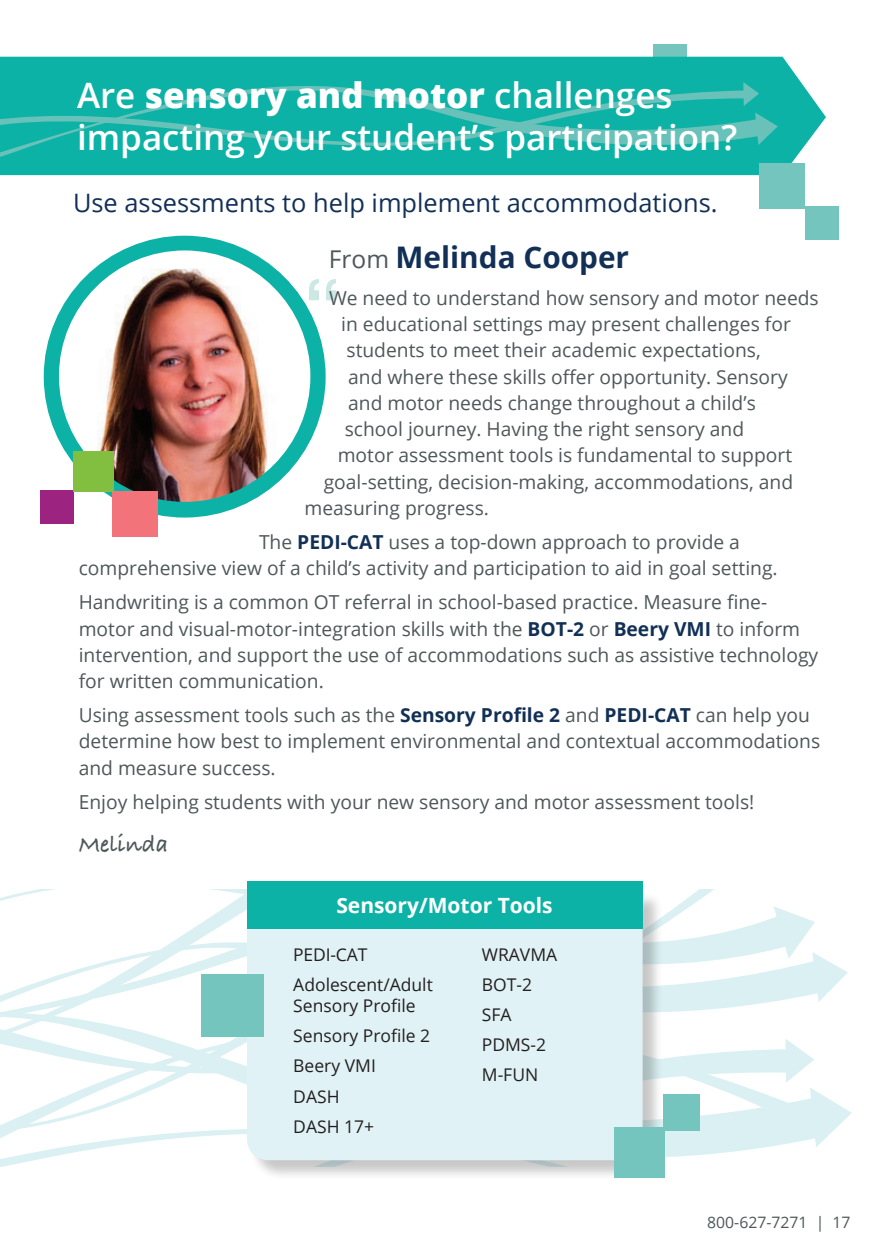
<style>
.page{position:relative;width:882px;height:1260px;background:#fff}
.page>*{position:absolute;margin:0;border:0;box-sizing:border-box;transform-origin:0 0}
.t1{font:600 35px/42px "Open Sans";color:#fff}
.t2{font:700 29.75px "Open Sans";color:#123056}
.intro_copy{font:25.38px "Open Sans";color:#123056}
.SAIM_body_copy{font:700 24.5px "Bradley Hand ITCTT";color:#4e5759}
.product_listing{font:700 21px "Open Sans";color:#fff}
.SAIM_body_copy-2{font:19.25px/26.2px "Open Sans";color:#4e5759}
.t3{font:17.5px/21px "Open Sans";color:#231f20}
.t4{font:15.75px "Open Sans";color:#4e5759}
.s1{font-weight:800}
.s2{font-weight:400;font-size:24.5px;color:#4e5759}
.s3{font-weight:700;color:#123056}
</style>
<div class="page">
<div style="left:654px;top:45px;width:33px;height:33px;background:#73c5bd"></div>
<svg style="left:0;top:890px;width:774px;height:117px"></svg>
<svg style="left:0;top:1007px;width:731px;height:9px"></svg>
<svg style="left:0;top:1016px;width:785px;height:78px"></svg>
<svg style="left:0;top:1094px;width:785px;height:73px"></svg>
<svg style="left:774px;top:906px;width:74px;height:96px"></svg>
<svg style="left:785px;top:1039px;width:67px;height:108px"></svg>
<div style="left:44px;top:236px;width:282px;height:282px;background:#0db2a6;border-radius:50%"></div>
<svg style="left:56px;top:248px;width:257px;height:257px;fill:#fff"></svg>
<img style="left:79px;top:269px;width:225px;height:236px">
<div style="left:0;top:57px;width:826px;height:118px;background:#0db2a6"></div>
<svg style="left:309px;top:279px;width:27px;height:21px"></svg>
<div style="left:249px;top:893px;width:414px;height:288px;background:#231f20;opacity:.25"></div>
<div style="left:247px;top:929px;width:396px;height:231px;background:#e0f2f5"></div>
<div style="left:247px;top:881px;width:396px;height:48px;background:#0db2a6"></div>
<div style="left:0;top:84px;width:759px;height:80px;background:#0db2a6"></div>
<svg style="left:0;top:90px;width:747px;height:67px;fill:#0db2a6"></svg>
<svg style="left:752px;top:113px;width:26px;height:32px"></svg>
<svg style="left:743px;top:82px;width:16px;height:24px"></svg>
<div style="left:760px;top:163px;width:45px;height:45px;background:#73c5bd"></div>
<div style="left:805px;top:206px;width:33px;height:33px;background:#73c5bd"></div>
<div style="left:201px;top:975px;width:63px;height:62px;background:#73c5bd"></div>
<div style="left:664px;top:1094px;width:36px;height:36px;background:#73c5bd"></div>
<div style="left:614px;top:1128px;width:50px;height:50px;background:#73c5bd"></div>
<div style="left:40px;top:490px;width:34px;height:34px;background:#9c2380"></div>
<div style="left:113px;top:491px;width:45px;height:45px;background:#f27379"></div>
<div style="left:73px;top:451px;width:40px;height:40px;background:#82be40"></div>
<p class="t1" style="left:77px;top:74px;width:662px">Are <span class="s1">sensory and motor</span> challenges impacting your student’s participation?</p>
<p class="intro_copy" style="left:73px;top:185px;width:646px">Use assessments to help implement accommodations.</p>
<p class="t2" style="left:329px;top:236px;width:302px"><span class="s2">From</span> Melinda Cooper</p>
<p class="SAIM_body_copy-2" style="left:329px;top:284px;width:491px">We need to understand how sensory and motor needs</p>
<p class="SAIM_body_copy-2" style="left:341px;top:310px;width:451px">in educational settings may present challenges for</p>
<p class="SAIM_body_copy-2" style="left:346px;top:337px;width:416px">students to meet their academic expectations,</p>
<p class="SAIM_body_copy-2" style="left:348px;top:363px;width:441px">and where these skills offer opportunity. Sensory</p>
<p class="SAIM_body_copy-2" style="left:348px;top:389px;width:409px">and motor needs change throughout a child’s</p>
<p class="SAIM_body_copy-2" style="left:345px;top:415px;width:401px">school journey. Having the right sensory and</p>
<p class="SAIM_body_copy-2" style="left:338px;top:442px;width:456px">motor assessment tools is fundamental to support</p>
<p class="SAIM_body_copy-2" style="left:324px;top:468px;width:471px">goal-setting, decision-making, accommodations, and</p>
<p class="SAIM_body_copy-2" style="left:304px;top:494px;width:186px">measuring progress.</p>
<p class="SAIM_body_copy-2" style="left:79px;top:528px;width:700px;text-indent:180px">The <span class="s3">PEDI-CAT</span> uses a top-down approach to provide a comprehensive view of a child’s activity and participation to aid in goal setting.</p>
<p class="SAIM_body_copy-2" style="left:79px;top:589px;width:741px">Handwriting is a common OT referral in school-based practice. Measure fine&shy;motor and visual-motor-integration skills with the <span class="s3">BOT-2</span> or <span class="s3">Beery VMI</span> to inform intervention, and support the use of accommodations such as assistive technology for written communication.</p>
<p class="SAIM_body_copy-2" style="left:79px;top:702px;width:743px">Using assessment tools such as the <span class="s3">Sensory Profile 2</span> and <span class="s3">PEDI-CAT</span> can help you determine how best to implement environmental and contextual accommodations and measure success.</p>
<p class="SAIM_body_copy-2" style="left:79px;top:788px;width:677px">Enjoy helping students with your new sensory and motor assessment tools!</p>
<p class="SAIM_body_copy" style="left:79px;top:825px;width:91px">Melinda</p>
<p class="product_listing" style="left:336px;top:891px;width:218px">Sensory/Motor Tools</p>
<p class="t3" style="left:293px;top:944px;width:76px">PEDI-CAT</p>
<p class="t3" style="left:293px;top:974px;width:141px">Adolescent/Adult<br>Sensory Profile</p>
<p class="t3" style="left:293px;top:1025px;width:139px">Sensory Profile 2</p>
<p class="t3" style="left:293px;top:1055px;width:84px">Beery VMI</p>
<p class="t3" style="left:293px;top:1085px;width:48px">DASH</p>
<p class="t3" style="left:293px;top:1115px;width:82px">DASH 17+</p>
<p class="t3" style="left:482px;top:943px;width:77px">WRAVMA</p>
<p class="t3" style="left:482px;top:974px;width:52px">BOT-2</p>
<p class="t3" style="left:482px;top:1004px;width:31px">SFA</p>
<p class="t3" style="left:482px;top:1034px;width:66px">PDMS-2</p>
<p class="t3" style="left:482px;top:1064px;width:58px">M-FUN</p>
<p class="t4" style="left:707px;top:1211px;width:145px">800-627-7271 | 17</p>
</div>
